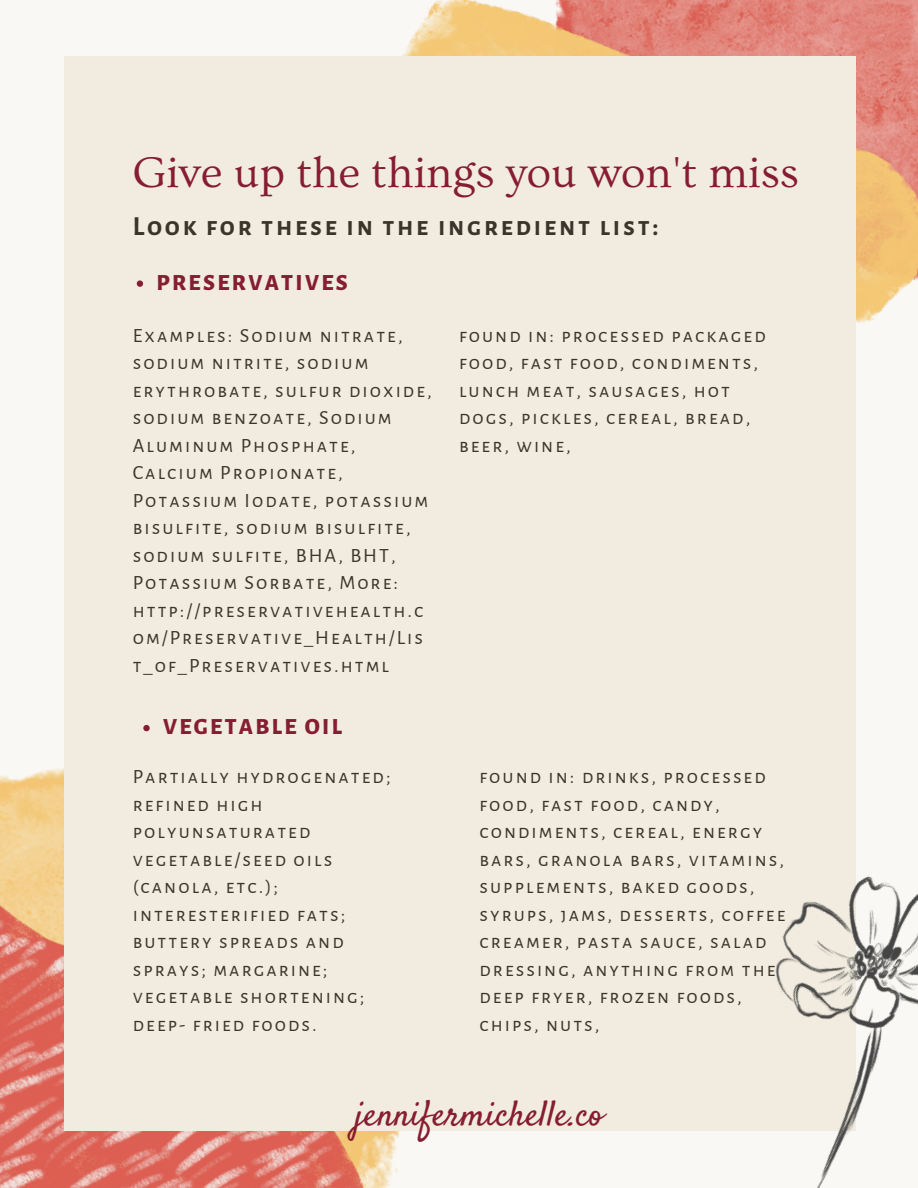
<style>
.page{position:relative;width:918px;height:1188px;background:#f9f8f4}
.page>*{position:absolute;margin:0;border:0;box-sizing:border-box;transform-origin:0 0}
.t1{font:45px "Ovo";color:#861d31}
.t2{font:36px "Satisfy";color:#861d31}
.t3{font:700 27px "Alegreya Sans SC";letter-spacing:.1em;color:#3b342b}
.t4{font:800 23.4px "Alegreya Sans SC";letter-spacing:.1em;color:#861d31}
.t5{font:20.25px/27.5px "Alegreya Sans SC";letter-spacing:.1em;color:#3b342b}
</style>
<div class="page">
<img style="left:402px;top:0;width:516px;height:323px">
<img style="left:0;top:768px;width:64px;height:106px">
<img style="left:0;top:874px;width:400px;height:314px">
<div style="left:64px;top:56px;width:792px;height:1075px;background:#f1ecdf"></div>
<img style="left:775px;top:876px;width:143px;height:312px">
<svg style="left:137px;top:280px;width:6px;height:7px"></svg>
<svg style="left:143px;top:725px;width:7px;height:6px"></svg>
<h1 class="t1" style="left:133px;top:148px;width:668px">Give up the things you won't miss</h1>
<h3 class="t3" style="left:133px;top:211px;width:528px">Look for these in the ingredient list:</h3>
<p class="t4" style="left:157px;top:269px;width:193px">PRESERVATIVES</p>
<p class="t5" style="left:133px;top:322px;width:301px">Examples: Sodium nitrate, sodium nitrite, sodium erythrobate, sulfur dioxide, sodium benzoate, Sodium<br>Aluminum Phosphate,<br>Calcium Propionate,<br>Potassium Iodate, potassium bisulfite, sodium bisulfite, sodium sulfite, BHA, BHT,<br>Potassium Sorbate, More: http://preservativehealth.c om/Preservative_Health/Lis t_of_Preservatives.html</p>
<p class="t4" style="left:163px;top:713px;width:180px">VEGETABLE OIL</p>
<p class="t5" style="left:133px;top:764px;width:259px">Partially hydrogenated; refined high polyunsaturated vegetable/seed oils (canola, etc.); interesterified fats; buttery spreads and sprays; margarine; vegetable shortening; deep- fried foods.</p>
<p class="t5" style="left:459px;top:322px;width:308px">found in: processed packaged food, fast food, condiments, lunch meat, sausages, hot dogs, pickles, cereal, bread, beer, wine,</p>
<p class="t5" style="left:479px;top:764px;width:308px">found in: drinks, processed food, fast food, candy, condiments, cereal, energy bars, granola bars, vitamins, supplements, baked goods, syrups, jams, desserts, coffee creamer, pasta sauce, salad dressing, anything from the deep fryer, frozen foods, chips, nuts,</p>
<h2 class="t2" style="left:355px;top:1092px;width:250px">jennifermichelle.co</h2>
</div>
